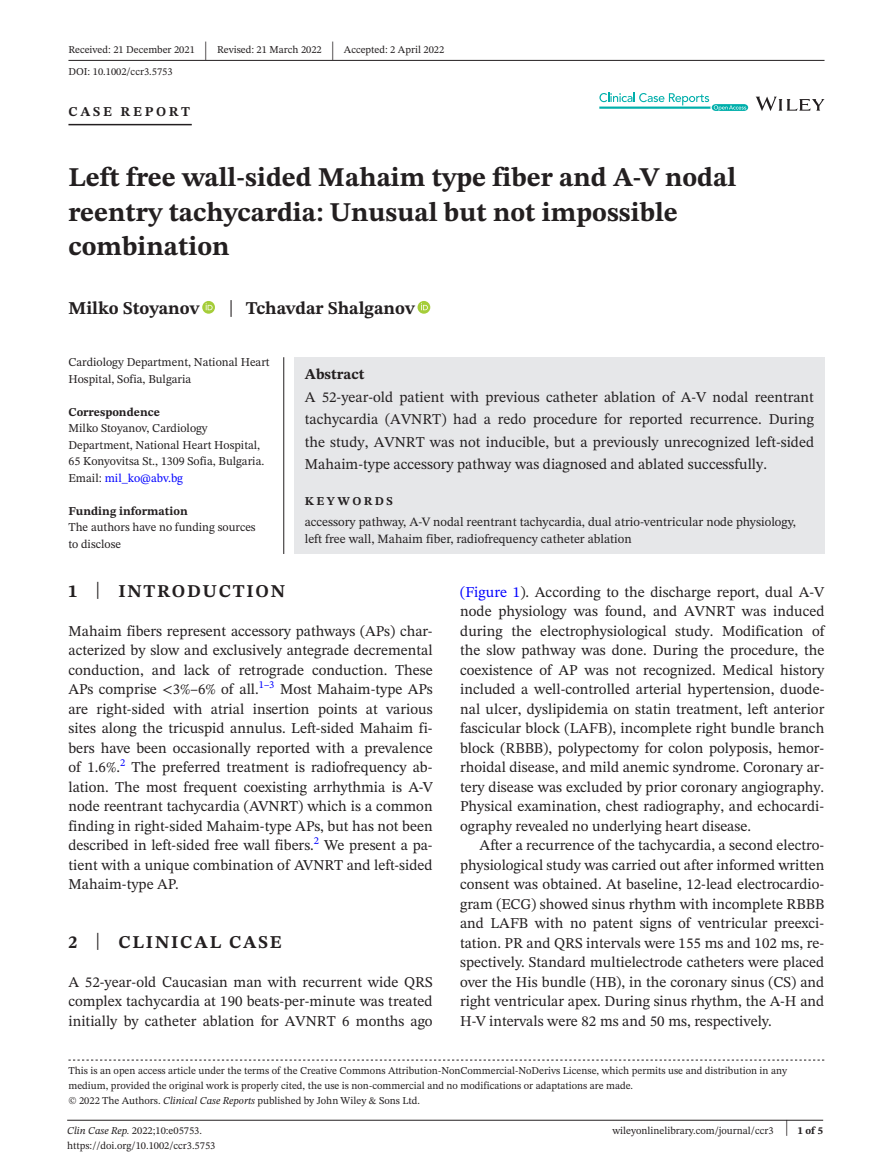
<style>
.page{position:relative;width:893px;height:1174px;background:#fff}
.page>*{position:absolute;margin:0;border:0;box-sizing:border-box;transform-origin:0 0}
.t1{font:700 27px/34.5px "STIX Two Text";color:#231f20}
.t2{font:25.65px "STIX Two Text";color:#231f20;scale:.49 1}
.t3{font:700 18px "STIX Two Text";color:#231f20}
.t4{font:700 18px "STIX Two Text";letter-spacing:.1em;color:#231f20}
.t5{font:15px/19.5px "STIX Two Text";color:#231f20;text-align:justify}
.t6{font:700 15px "STIX Two Text";color:#231f20}
.t7{font:700 13.5px "STIX Two Text";letter-spacing:.2em;color:#231f20}
.t8{font:12.75px/17.2px "STIX Two Text";color:#231f20}
.t9{font:12px/16.5px "STIX Two Text";color:#231f20}
.t10{font:700 12px "STIX Two Text";color:#231f20}
.t11{font:700 12px "STIX Two Text";letter-spacing:.2em;color:#231f20}
.t12{font:10.5px/15px "STIX Two Text";color:#231f20}
.t13{font:700 10.5px "STIX Two Text";color:#231f20}
.t14{font:10.5px "STIX Two Text";color:#00f}
.s1{font-weight:400;font-size:23.4px}
.s2{color:#00f}
.s3{font-weight:400;font-size:23.7px}
.s4{font-style:italic}
.s5{font-weight:400;font-size:22.2px}
</style>
<div class="page">
<hr style="left:67px;top:1119px;width:756px;height:1px;background:#231f20">
<svg style="left:756px;top:97px;width:68px;height:14px"></svg>
<svg style="left:599px;top:93px;width:149px;height:18px"></svg>
<hr style="left:68px;top:60px;width:756px;height:1px;background:#231f20">
<hr style="left:68px;top:124px;width:124px;height:1px;background:#231f20">
<svg style="left:202px;top:301px;width:13px;height:13px"></svg>
<svg style="left:206px;top:303px;width:7px;height:7px"></svg>
<svg style="left:418px;top:301px;width:12px;height:13px"></svg>
<svg style="left:421px;top:303px;width:7px;height:7px"></svg>
<svg style="left:68px;top:1059px;width:756px;height:1px"></svg>
<div style="left:294px;top:357px;width:530px;height:197px;background:#e6e7e9"></div>
<hr style="left:283px;top:357px;width:1px;height:197px;background:#231f20">
<p class="t12" style="left:68px;top:42px;width:128px">Received: 21 December 2021</p>
<h2 class="t2" style="left:204px;top:32px;width:8px">|</h2>
<p class="t12" style="left:217px;top:42px;width:106px">Revised: 21 March 2022</p>
<h2 class="t2" style="left:331px;top:32px;width:8px">|</h2>
<p class="t12" style="left:344px;top:42px;width:102px">Accepted: 2 April 2022</p>
<p class="t12" style="left:68px;top:64px;width:106px">DOI: 10.1002/ccr3.5753</p>
<p class="t7" style="left:68px;top:101px;width:123px">CASE REPORT</p>
<h1 class="t1" style="left:68px;top:161px;width:669px">Left free wall-sided Mahaim type fiber and A-V nodal reentry tachycardia: Unusual but not impossible combination</h1>
<p class="t3" style="left:68px;top:295px;width:132px">Milko Stoyanov</p>
<p class="t3" style="left:229px;top:295px;width:187px"><span class="s1">|</span> Tchavdar Shalganov</p>
<p class="t9" style="left:68px;top:354px;width:203px">Cardiology Department, National Heart<br>Hospital, Sofia, Bulgaria</p>
<p class="t10" style="left:68px;top:403px;width:93px">Correspondence</p>
<p class="t9" style="left:68px;top:420px;width:197px">Milko Stoyanov, Cardiology<br>Department, National Heart Hospital,<br>65 Konyovitsa St., 1309 Sofia, Bulgaria.<br>Email: <span class="s2">mil_ko@abv.bg</span></p>
<p class="t10" style="left:68px;top:502px;width:121px">Funding information</p>
<p class="t9" style="left:68px;top:519px;width:189px">The authors have no funding sources to disclose</p>
<p class="t6" style="left:305px;top:363px;width:61px">Abstract</p>
<p class="t5" style="left:305px;top:385px;width:511px;line-height:22.5px">A 52-year-old patient with previous catheter ablation of A-V nodal reentrant tachycardia (AVNRT) had a redo procedure for reported recurrence. During the study, AVNRT was not inducible, but a previously unrecognized left-sided Mahaim-type accessory pathway was diagnosed and ablated successfully.</p>
<p class="t11" style="left:305px;top:492px;width:90px">KEYWORDS</p>
<p class="t8" style="left:305px;top:513px;width:493px">accessory pathway, A-V nodal reentrant tachycardia, dual atrio-ventricular node physiology, left free wall, Mahaim fiber, radiofrequency catheter ablation</p>
<p class="t4" style="left:68px;top:578px;width:218px">1 <span class="s3">|</span> INTRODUCTION</p>
<p class="t5" style="left:68px;top:621px;width:366px">Mahaim fibers represent accessory pathways (APs) char&shy;acterized by slow and exclusively antegrade decremental conduction, and lack of retrograde conduction. These APs comprise &lt;3%–6% of all.</p>
<p class="t14" style="left:259px;top:676px;width:17px">1–3</p>
<p class="t5" style="left:68px;top:679px;width:366px;text-indent:212px">Most Mahaim-type APs are right-sided with atrial insertion points at various sites along the tricuspid annulus. Left-sided Mahaim fi&shy;bers have been occasionally reported with a prevalence of 1.6%.</p>
<p class="t14" style="left:120px;top:754px;width:7px">2</p>
<p class="t5" style="left:68px;top:757px;width:366px;text-indent:63px">The preferred treatment is radiofrequency ab&shy;lation. The most frequent coexisting arrhythmia is A-V node reentrant tachycardia (AVNRT) which is a common finding in right-sided Mahaim-type APs, but has not been described in left-sided free wall fibers.</p>
<p class="t14" style="left:314px;top:832px;width:7px">2</p>
<p class="t5" style="left:68px;top:835px;width:366px;text-indent:256px">We present a pa&shy;tient with a unique combination of AVNRT and left-sided Mahaim-type AP.</p>
<p class="t4" style="left:68px;top:929px;width:215px">2 <span class="s3">|</span> CLINICAL CASE</p>
<p class="t5" style="left:68px;top:972px;width:366px">A 52-year-old Caucasian man with recurrent wide QRS complex tachycardia at 190 beats-per-minute was treated initially by catheter ablation for AVNRT 6 months ago</p>
<p class="t5" style="left:460px;top:582px;width:366px"><span class="s2">(Figure 1</span>). According to the discharge report, dual A-V node physiology was found, and AVNRT was induced during the electrophysiological study. Modification of the slow pathway was done. During the procedure, the coexistence of AP was not recognized. Medical history included a well-controlled arterial hypertension, duode&shy;nal ulcer, dyslipidemia on statin treatment, left anterior fascicular block (LAFB), incomplete right bundle branch block (RBBB), polypectomy for colon polyposis, hemor&shy;rhoidal disease, and mild anemic syndrome. Coronary ar&shy;tery disease was excluded by prior coronary angiography.<br>Physical examination, chest radiography, and echocardi&shy;ography revealed no underlying heart disease.</p>
<p class="t5" style="left:460px;top:835px;width:366px;text-indent:20px">After a recurrence of the tachycardia, a second electro&shy;physiological study was carried out after informed written consent was obtained. At baseline, 12-lead electrocardio&shy;gram (ECG) showed sinus rhythm with incomplete RBBB and LAFB with no patent signs of ventricular preexci&shy;tation. PR and QRS intervals were 155 ms and 102 ms, re&shy;spectively. Standard multielectrode catheters were placed over the His bundle (HB), in the coronary sinus (CS) and right ventricular apex. During sinus rhythm, the A-H and H-V intervals were 82 ms and 50 ms, respectively.</p>
<p class="t12" style="left:68px;top:1063px;width:720px">This is an open access article under the terms of the Creative Commons Attribution-NonCommercial-NoDerivs License, which permits use and distribution in any medium, provided the original work is properly cited, the use is non-commercial and no modifications or adaptations are made.<br>© 2022 The Authors. <span class="s4">Clinical Case Reports</span> published by John Wiley &amp; Sons Ltd.</p>
<p class="t12" style="left:67px;top:1123px;width:136px"><span class="s4">Clin Case Rep.</span> 2022;10:e05753.</p>
<p class="t13" style="left:785px;top:1123px;width:39px"><span class="s5">|</span> 1 of 5</p>
<p class="t12" style="left:67px;top:1138px;width:150px">https://doi.org/10.1002/ccr3.5753</p>
<p class="t12" style="left:612px;top:1123px;width:163px">wileyonlinelibrary.com/journal/ccr3</p>
</div>
